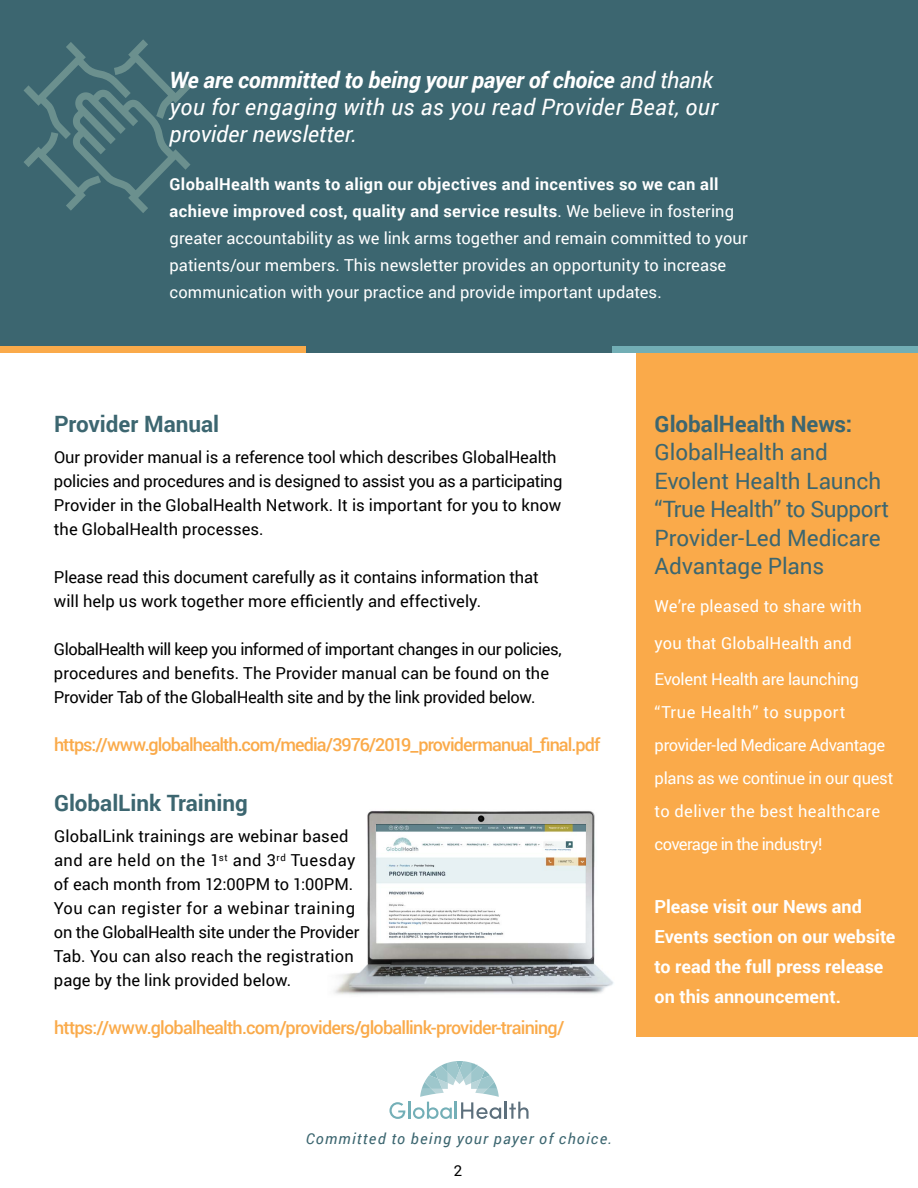
<style>
.page{position:relative;width:918px;height:1188px;background:#fff}
.page>*{position:absolute;margin:0;border:0;box-sizing:border-box;transform-origin:0 0}
.t1{font:italic 22.5px/27px "Roboto";letter-spacing:.01em;color:#fff}
.t2{font:22.5px/28.5px "Roboto";letter-spacing:-.005em;color:#3c6670}
.t3{font:700 22.5px "Roboto";color:#3c6670}
.t4{font:500 18px "Roboto";letter-spacing:-.045em;color:#faaa4a}
.t5{font:700 18px/30px "Roboto";color:#fff}
.t6{font:16.5px/24px "Roboto";letter-spacing:-.005em;color:#000}
.t7{font:16.5px/27px "Roboto";color:#fff}
.t8{font:16.5px/33px "Roboto";letter-spacing:-.02em;color:#fff}
.t9{font:italic 15px "Roboto";letter-spacing:.08em;color:#3c6670}
.t10{font:15px "Roboto";color:#000}
.s1{font-weight:700}
</style>
<div class="page">
<img style="left:334px;top:810px;width:280px;height:185px">
<img style="left:376px;top:825px;width:209px;height:118px">
<div style="left:636px;top:319px;width:282px;height:718px;background:#faaa4a"></div>
<div style="left:0;top:0;width:918px;height:349px;background:#3c6670"></div>
<div style="left:0;top:346px;width:306px;height:6px;background:#faaa4a"></div>
<div style="left:306px;top:346px;width:306px;height:6px;background:#3c6670"></div>
<div style="left:612px;top:346px;width:306px;height:6px;background:#72aeb5"></div>
<svg style="left:389px;top:1061px;width:140px;height:58px"></svg>
<svg style="left:24px;top:39px;width:167px;height:174px"></svg>
<h1 class="t1" style="left:170px;top:66px;width:550px"><span class="s1">We are committed to being your payer of choice</span> and thank you for engaging with us as you read Provider Beat, our provider newsletter.</h1>
<p class="t7" style="left:170px;top:170px;width:580px"><span class="s1">GlobalHealth wants to align our objectives and incentives so we can all achieve improved cost, quality and service results</span>. We believe in fostering greater accountability as we link arms together and remain committed to your patients/our members. This newsletter provides an opportunity to increase communication with your practice and provide important updates.</p>
<h1 class="t3" style="left:54px;top:408px;width:167px">Provider Manual</h1>
<p class="t6" style="left:54px;top:445px;width:510px">Our provider manual is a reference tool which describes GlobalHealth policies and procedures and is designed to assist you as a participating Provider in the GlobalHealth Network. It is important for you to know the GlobalHealth processes.</p>
<p class="t6" style="left:54px;top:565px;width:486px">Please read this document carefully as it contains information that will help us work together more efficiently and effectively.</p>
<p class="t6" style="left:54px;top:637px;width:509px">GlobalHealth will keep you informed of important changes in our policies, procedures and benefits. The Provider manual can be found on the<br>Provider Tab of the GlobalHealth site and by the link provided below.</p>
<p class="t4" style="left:54px;top:732px;width:548px">https://www.globalhealth.com/media/3976/2019_providermanual_final.pdf</p>
<h1 class="t3" style="left:54px;top:787px;width:195px">GlobalLink Training</h1>
<p class="t6" style="left:54px;top:824px;width:307px">GlobalLink trainings are webinar based and are held on the 1<sup>st</sup> and 3<sup>rd</sup> Tuesday of each month from 12:00PM to 1:00PM.<br>You can register for a webinar training on the GlobalHealth site under the Provider Tab. You can also reach the registration page by the link provided below.</p>
<p class="t4" style="left:54px;top:1015px;width:512px">https://www.globalhealth.com/providers/globallink-provider-training/</p>
<p class="t9" style="left:306px;top:1128px;width:308px">Committed to being your payer of choice.</p>
<p class="t10" style="left:454px;top:1160px;width:10px">2</p>
<h1 class="t3" style="left:655px;top:408px;width:199px">GlobalHealth News:</h1>
<h1 class="t2" style="left:655px;top:437px;width:236px">GlobalHealth and<br>Evolent Health Launch “True Health” to Support<br>Provider-Led Medicare<br>Advantage Plans</h1>
<p class="t7" style="left:655px;top:592px;width:209px">We’re pleased to share with</p>
<p class="t7" style="left:655px;top:625px;width:206px;line-height:36px">you that GlobalHealth and<br>Evolent Health are launching</p>
<p class="t8" style="left:655px;top:695px;width:240px">“True Health” to support provider-led Medicare Advantage plans as we continue in our quest to deliver the best healthcare coverage in the industry!</p>
<p class="t5" style="left:655px;top:891px;width:242px">Please visit our News and<br>Events section on our website to read the full press release on this announcement.</p>
</div>
